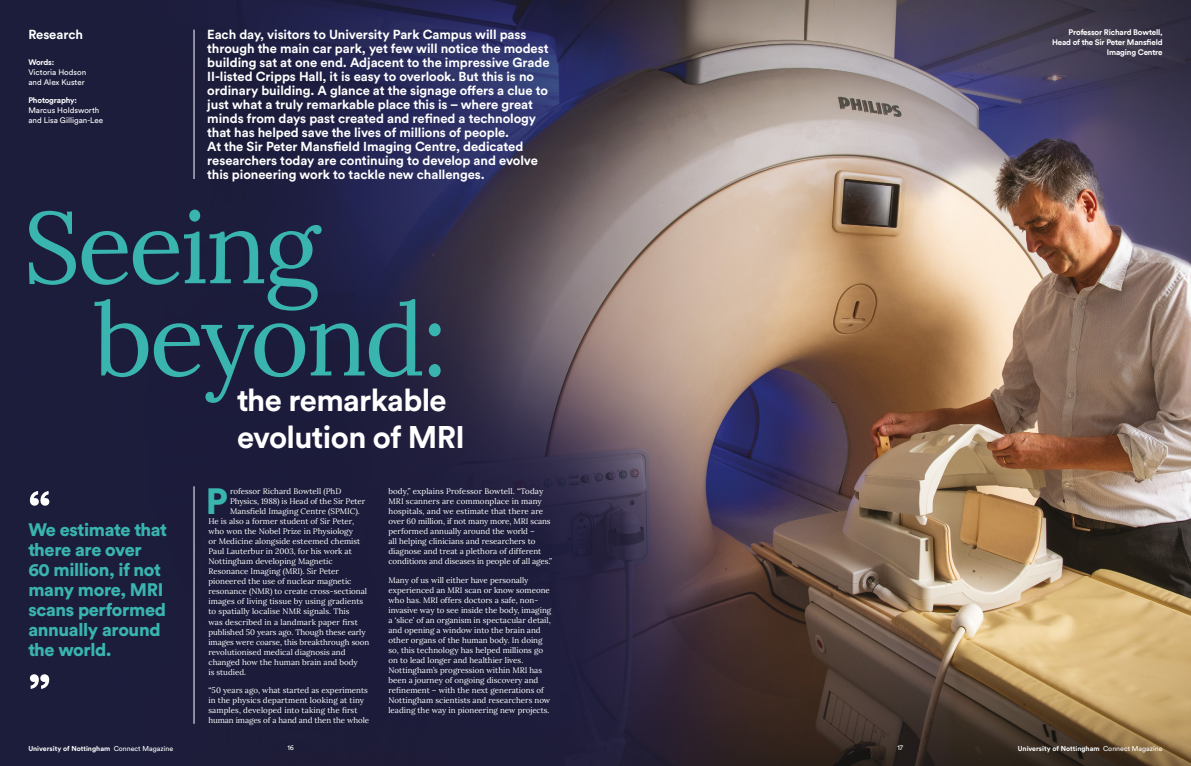
<style>
.page{position:relative;width:1191px;height:766px;background:#fff}
.page>*{position:absolute;margin:0;border:0;box-sizing:border-box;transform-origin:0 0}
.t1{font:101.1px/92.2px "Lora";letter-spacing:-.03em;color:#39b4af}
.t2{font:900 50px "Circular Std";color:#fff}
.t3{font:900 36.2px "Circular Std";color:#39b4af}
.t4{font:700 31px/37.2px "Circular Std";letter-spacing:-.02em;color:#fff}
.t5{font:900 18px/20px "Circular Std";letter-spacing:-.02em;color:#39b4af}
.t6{font:700 13px/14px "Circular Std";letter-spacing:-.005em;color:#fff}
.t7{font:8px/10px "Lora";color:#fff}
.t8{font:700 8px/10px "Circular Std";letter-spacing:-.02em;color:#fff;text-align:right}
.t9{font:8px/10px "Circular Std";color:#fff}
.t10{font:700 7px "Circular Std";color:#fff}
.t11{font:7px "Circular Std";color:#fff}
.s1{font-weight:400}
</style>
<div class="page">
<img style="left:0;top:0;width:1191px;height:765px">
<hr style="left:194px;top:486px;width:1px;height:237px;background:#fff">
<hr style="left:194px;top:30px;width:1px;height:149px;background:#fff">
<h3 class="t6" style="left:28px;top:27px;width:56px">Research</h3>
<p class="t6" style="left:207px;top:27px;width:344px">Each day, visitors to University Park Campus will pass through the main car park, yet few will notice the modest building sat at one end. Adjacent to the impressive Grade II-listed Cripps Hall, it is easy to overlook. But this is no ordinary building. A glance at the signage offers a clue to just what a truly remarkable place this is – where great minds from days past created and refined a technology that has helped save the lives of millions of people.<br>At the Sir Peter Mansfield Imaging Centre, dedicated researchers today are continuing to develop and evolve this pioneering work to tackle new challenges.</p>
<p class="t8" style="left:28px;top:57px;width:27px">Words:</p>
<p class="t9" style="left:28px;top:67px;width:59px">Victoria Hodson and Alex Kuster</p>
<p class="t8" style="left:28px;top:95px;width:50px">Photography:</p>
<p class="t9" style="left:28px;top:105px;width:76px">Marcus Holdsworth and Lisa Gilligan-Lee</p>
<h1 class="t1" style="left:94px;top:194px;width:355px;text-indent:-71px">Seeing beyond:</h1>
<h3 class="t4" style="left:237px;top:381px;width:229px">the remarkable evolution of MRI</h3>
<h2 class="t2" style="left:28px;top:476px;width:24px">“</h2>
<h3 class="t5" style="left:28px;top:519px;width:140px">We estimate that there are over<br>60 million, if not many more, MRI scans performed annually around the world.</h3>
<h2 class="t2" style="left:28px;top:659px;width:24px">”</h2>
<h3 class="t3" style="left:206px;top:477px;width:24px">P</h3>
<p class="t7" style="left:230px;top:486px;width:113px">rofessor Richard Bowtell (PhD</p>
<p class="t7" style="left:230px;top:496px;width:137px">Physics, 1988) is Head of the Sir Peter</p>
<p class="t7" style="left:230px;top:506px;width:131px">Mansfield Imaging Centre (SPMIC).</p>
<p class="t7" style="left:208px;top:516px;width:147px">He is also a former student of Sir Peter,</p>
<p class="t7" style="left:208px;top:526px;width:146px">who won the Nobel Prize in Physiology</p>
<p class="t7" style="left:208px;top:536px;width:153px">or Medicine alongside esteemed chemist</p>
<p class="t7" style="left:208px;top:546px;width:145px">Paul Lauterbur in 2003, for his work at</p>
<p class="t7" style="left:208px;top:556px;width:126px">Nottingham developing Magnetic</p>
<p class="t7" style="left:208px;top:566px;width:132px">Resonance Imaging (MRI). Sir Peter</p>
<p class="t7" style="left:208px;top:576px;width:144px">pioneered the use of nuclear magnetic</p>
<p class="t7" style="left:208px;top:586px;width:160px">resonance (NMR) to create cross-sectional</p>
<p class="t7" style="left:208px;top:596px;width:156px">images of living tissue by using gradients</p>
<p class="t7" style="left:208px;top:606px;width:143px">to spatially localise NMR signals. This</p>
<p class="t7" style="left:208px;top:616px;width:151px">was described in a landmark paper first</p>
<p class="t7" style="left:208px;top:626px;width:159px">published 50 years ago. Though these early</p>
<p class="t7" style="left:208px;top:636px;width:162px">images were coarse, this breakthrough soon</p>
<p class="t7" style="left:208px;top:646px;width:139px">revolutionised medical diagnosis and</p>
<p class="t7" style="left:208px;top:656px;width:151px">changed how the human brain and body</p>
<p class="t7" style="left:208px;top:666px;width:39px">is studied.</p>
<p class="t7" style="left:208px;top:684px;width:162px">“50 years ago, what started as experiments in the physics department looking at tiny samples, developed into taking the first human images of a hand and then the whole</p>
<p class="t7" style="left:388px;top:486px;width:165px">body,” explains Professor Bowtell. “Today MRI scanners are commonplace in many hospitals, and we estimate that there are over 60 million, if not many more, MRI scans performed annually around the world –<br>all helping clinicians and researchers to diagnose and treat a plethora of different conditions and diseases in people of all ages.”</p>
<p class="t7" style="left:388px;top:574px;width:164px">Many of us will either have personally experienced an MRI scan or know someone who has. MRI offers doctors a safe, non&shy;invasive way to see inside the body, imaging a ‘slice’ of an organism in spectacular detail, and opening a window into the brain and other organs of the human body. In doing so, this technology has helped millions go on to lead longer and healthier lives.<br>Nottingham’s progression within MRI has been a journey of ongoing discovery and refinement – with the next generations of Nottingham scientists and researchers now leading the way in pioneering new projects.</p>
<p class="t8" style="left:1052px;top:27px;width:112px">Professor Richard Bowtell,<br>Head of the Sir Peter Mansfield<br>Imaging Centre</p>
<p class="t10" style="left:28px;top:743px;width:146px">University of Nottingham <span class="s1">Connect Magazine</span></p>
<p class="t11" style="left:287px;top:743px;width:8px">16</p>
<p class="t11" style="left:897px;top:743px;width:7px">17</p>
<p class="t10" style="left:1017px;top:743px;width:146px">University of Nottingham <span class="s1">Connect Magazine</span></p>
</div>
